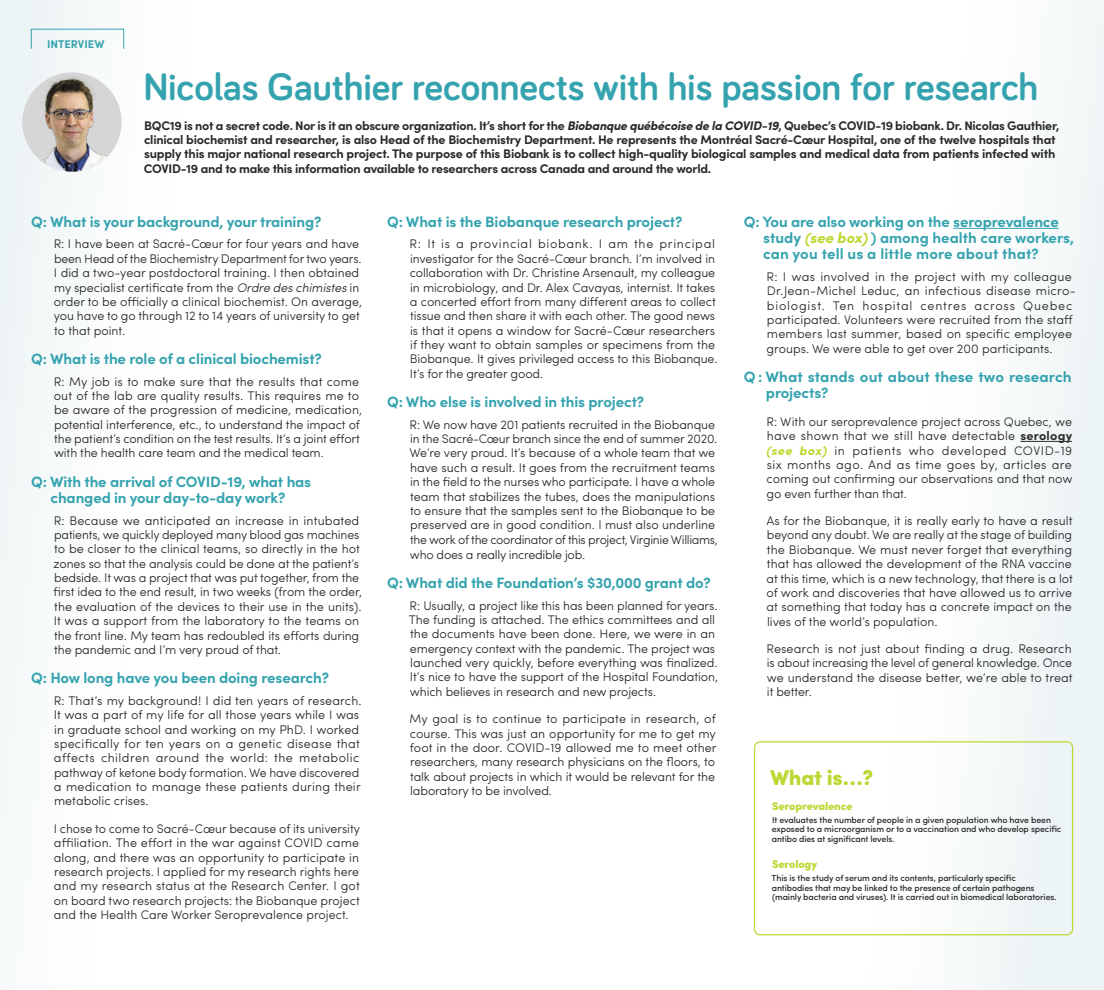
<style>
.page{position:relative;width:1104px;height:990px;background:#fff}
.page>*{position:absolute;margin:0;border:0;box-sizing:border-box;transform-origin:0 0}
.t1{font:700 39.38px "Bariol";color:#35a3af}
.t2{font:900 21.5px "Sofia Pro";letter-spacing:-.01em;color:#bed732}
.t3{font:700 15px/16.2px "Sofia Pro";letter-spacing:-.01em;color:#35a3af}
.t4{font:300 12.5px/14.4px "Sofia Pro";letter-spacing:-.005em;color:#292929}
.t5{font:700 12.5px/14.4px "Sofia Pro";letter-spacing:-.02em;color:#292929}
.t6{font:300 12.5px/14.4px "Sofia Pro";letter-spacing:.015em;color:#292929}
.t7{font:900 11.25px "Sofia Pro";letter-spacing:-.01em;color:#bed732}
.t8{font:700 11.25px "Sofia Pro";color:#35a3af}
.t9{font:500 8.75px/9.5px "Sofia Pro";letter-spacing:-.01em;color:#292929}
.s1{font-style:italic}
.s2{font-style:italic;color:#bed732}
.s3{font-weight:700}
.s4{font-weight:700;font-style:italic;color:#bed732}
</style>
<div class="page">
<div style="left:0;top:0;width:324px;height:990px;background:linear-gradient(to right,#f6f9fa,#fff)"></div>
<div style="left:736px;top:0;width:368px;height:990px;background:linear-gradient(to right,#fff,#f1f6f7)"></div>
<div style="left:754px;top:741px;width:319px;height:194px;border:1px solid #bed732;border-radius:6px"></div>
<hr style="left:953px;top:228px;width:106px;height:1px;background:#35a3af">
<hr style="left:1020px;top:441px;width:52px;height:1px;background:#292929">
<img style="left:22px;top:72px;width:100px;height:100px;border-radius:50px">
<p class="t8" style="left:47px;top:35px;width:59px">INTERVIEW</p>
<h1 class="t1" style="left:144px;top:60px;width:896px">Nicolas Gauthier reconnects with his passion for research</h1>
<p class="t5" style="left:144px;top:117px;width:917px">BQC19 is not a secret code. Nor is it an obscure organization. It’s short for the <span class="s1">Biobanque québécoise de la COVID-19</span>, Quebec’s COVID-19 biobank. Dr. Nicolas Gauthier, clinical biochemist and researcher, is also Head of the Biochemistry Department. He represents the Montréal Sacré-Cœur Hospital, one of the twelve hospitals that supply this major national research project. The purpose of this Biobank is to collect high-quality biological samples and medical data from patients infected with COVID-19 and to make this information available to researchers across Canada and around the world.</p>
<p class="t3" style="left:31px;top:212px;width:292px">Q: What is your background, your training?</p>
<p class="t4" style="left:54px;top:236px;width:310px">R: I have been at Sacré-Cœur for four years and have been Head of the Biochemistry Department for two years.<br>I did a two-year postdoctoral training. I then obtained my specialist certificate from the <span class="s1">Ordre des chimistes</span> in order to be officially a clinical biochemist. On average, you have to go through 12 to 14 years of university to get to that point.</p>
<p class="t3" style="left:31px;top:349px;width:292px">Q: What is the role of a clinical biochemist?</p>
<p class="t4" style="left:54px;top:373px;width:310px">R: My job is to make sure that the results that come out of the lab are quality results. This requires me to be aware of the progression of medicine, medication, potential interference, etc., to understand the impact of the patient’s condition on the test results. It’s a joint effort with the health care team and the medical team.</p>
<p class="t3" style="left:31px;top:472px;width:282px;text-align:center">Q: With the arrival of COVID-19, what has changed in your day-to-day work?</p>
<p class="t4" style="left:54px;top:512px;width:310px">R: Because we anticipated an increase in intubated patients, we quickly deployed many blood gas machines to be closer to the clinical teams, so directly in the hot zones so that the analysis could be done at the patient’s bedside. It was a project that was put together, from the first idea to the end result, in two weeks (from the order, the evaluation of the devices to their use in the units).<br>It was a support from the laboratory to the teams on the front line. My team has redoubled its efforts during the pandemic and I’m very proud of that.</p>
<p class="t3" style="left:31px;top:669px;width:299px">Q: How long have you been doing research?</p>
<p class="t4" style="left:54px;top:692px;width:309px">R: That’s my background! I did ten years of research.<br>It was a part of my life for all those years while I was in graduate school and working on my PhD. I worked specifically for ten years on a genetic disease that affects children around the world: the metabolic pathway of ketone body formation. We have discovered a medication to manage these patients during their metabolic crises.</p>
<p class="t4" style="left:54px;top:820px;width:308px;text-align:justify">I chose to come to Sacré-Cœur because of its university affiliation. The effort in the war against COVID came along, and there was an opportunity to participate in research projects. I applied for my research rights here and my research status at the Research Center. I got on board two research projects: the Biobanque project and the Health Care Worker Seroprevalence project.</p>
<p class="t3" style="left:387px;top:212px;width:297px">Q: What is the Biobanque research project?</p>
<p class="t4" style="left:410px;top:236px;width:309px">R: It is a provincial biobank. I am the principal investigator for the Sacré-Cœur branch. I’m involved in collaboration with Dr. Christine Arsenault, my colleague in microbiology, and Dr. Alex Cavayas, internist. It takes a concerted effort from many different areas to collect tissue and then share it with each other. The good news is that it opens a window for Sacré-Cœur researchers if they want to obtain samples or specimens from the Biobanque. It gives privileged access to this Biobanque.<br>It’s for the greater good.</p>
<p class="t3" style="left:387px;top:393px;width:259px">Q: Who else is involved in this project?</p>
<p class="t4" style="left:409px;top:416px;width:310px">R: We now have 201 patients recruited in the Biobanque in the Sacré-Cœur branch since the end of summer 2020.<br>We’re very proud. It’s because of a whole team that we have such a result. It goes from the recruitment teams in the field to the nurses who participate. I have a whole team that stabilizes the tubes, does the manipulations to ensure that the samples sent to the Biobanque to be preserved are in good condition. I must also underline the work of the coordinator of this project, Virginie Williams, who does a really incredible job.</p>
<p class="t3" style="left:387px;top:573px;width:325px">Q: What did the Foundation’s $30,000 grant do?</p>
<p class="t4" style="left:409px;top:597px;width:311px">R: Usually, a project like this has been planned for years.<br>The funding is attached. The ethics committees and all the documents have been done. Here, we were in an emergency context with the pandemic. The project was launched very quickly, before everything was finalized.<br>It’s nice to have the support of the Hospital Foundation, which believes in research and new projects.</p>
<p class="t4" style="left:410px;top:711px;width:308px">My goal is to continue to participate in research, of course. This was just an opportunity for me to get my foot in the door. COVID-19 allowed me to meet other researchers, many research physicians on the floors, to talk about projects in which it would be relevant for the laboratory to be involved.</p>
<p class="t3" style="left:763px;top:212px;width:312px;text-indent:-19px">Q: You are also working on the seroprevalence study <span class="s2">(see box)</span> ) among health care workers, can you tell us a little more about that?</p>
<p class="t6" style="left:766px;top:269px;width:311px">R: I was involved in the project with my colleague Dr. Jean-Michel Leduc, an infectious disease micro&shy;biologist. Ten hospital centres across Quebec participated. Volunteers were recruited from the staff members last summer, based on specific employee groups. We were able to get over 200 participants.</p>
<p class="t3" style="left:766px;top:368px;width:307px;text-indent:-22px">Q: What stands out about these two research projects?</p>
<p class="t4" style="left:766px;top:413px;width:308px;text-align:justify">R: With our seroprevalence project across Quebec, we have shown that we still have detectable <span class="s3">serology </span><span class="s4">(see box)</span> in patients who developed COVID-19 six months ago. And as time goes by, articles are coming out confirming our observations and that now go even further than that.</p>
<p class="t4" style="left:766px;top:513px;width:308px;text-align:justify">As for the Biobanque, it is really early to have a result beyond any doubt. We are really at the stage of building the Biobanque. We must never forget that everything that has allowed the development of the RNA vaccine at this time, which is a new technology, that there is a lot of work and discoveries that have allowed us to arrive at something that today has a concrete impact on the lives of the world’s population.</p>
<p class="t4" style="left:766px;top:641px;width:308px;text-align:justify">Research is not just about finding a drug. Research is about increasing the level of general knowledge. Once we understand the disease better, we’re able to treat it better.</p>
<h2 class="t2" style="left:770px;top:760px;width:105px">What is…?</h2>
<p class="t7" style="left:772px;top:797px;width:82px">Seroprevalence</p>
<p class="t9" style="left:771px;top:815px;width:291px">It evaluates the number of people in a given population who have been exposed to a microorganism or to a vaccination and who develop specific antibo dies at significant levels.</p>
<p class="t7" style="left:772px;top:855px;width:47px">Serology</p>
<p class="t9" style="left:771px;top:873px;width:287px">This is the study of serum and its contents, particularly specific antibodies that may be linked to the presence of certain pathogens (mainly bacteria and viruses). It is carried out in biomedical laboratories.</p>
</div>
